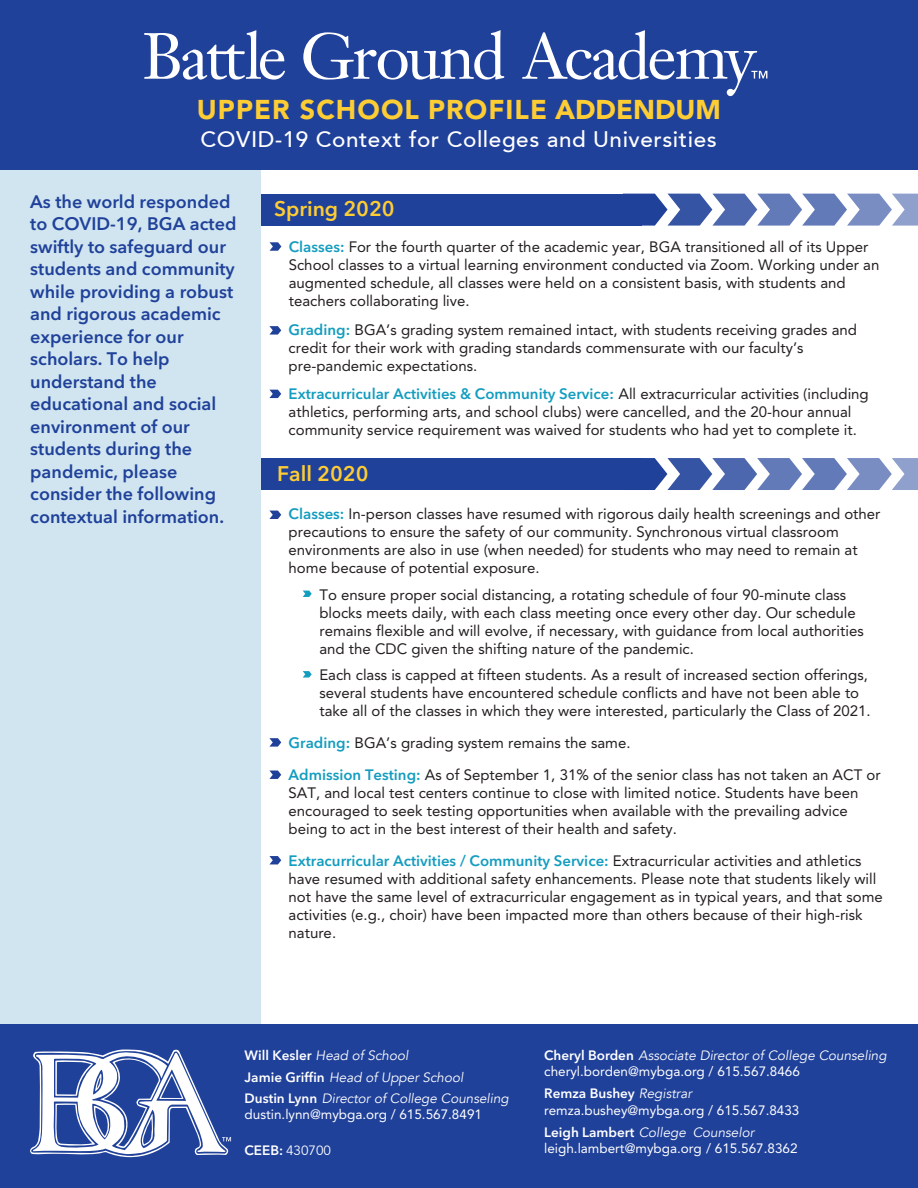
<style>
.page{position:relative;width:918px;height:1188px;background:#fff}
.page>*{position:absolute;margin:0;border:0;box-sizing:border-box;transform-origin:0 0}
.t1{font:900 27px "Avenir";letter-spacing:.04em;color:#fecd33}
.t2{font:500 22.5px "Avenir";letter-spacing:.025em;color:#fff}
.t3{font:600 21px "Avenir Next LT Pro";color:#fecd33}
.t4{font:600 18px/22.5px "Avenir Next LT Pro";color:#20419a}
.t5{font:15px/18px "Avenir";color:#231f20}
.t6{font:600 15px "Avenir Next LT Pro";color:#149dbf}
.t7{font:italic 13.5px/20.7px "Avenir";color:#fff}
.t8{font:13.5px/22.2px "Avenir";color:#fff}
.t9{font:600 13.5px "Avenir Next LT Pro";color:#fff}
.t10{font:13.5px "Avenir";color:#fff}
.s1{font-family:"Avenir Next LT Pro";font-weight:600;color:#149dbf}
.s2{font-family:"Avenir";font-weight:400;color:#231f20}
.s3{font-family:"Avenir Next LT Pro";font-weight:600;font-style:normal}
.s4{font-family:"Avenir Next LT Pro";font-weight:600}
.s5{font-style:normal}
.s6{font-family:"Avenir";font-weight:400;font-style:italic}
.s7{font-style:italic}
</style>
<div class="page">
<div style="left:0;top:143px;width:261px;height:902px;background:#d0e5ef"></div>
<div style="left:0;top:1025px;width:918px;height:163px;background:#20419a"></div>
<div style="left:0;top:0;width:918px;height:169px;background:#20419a"></div>
<svg style="left:144px;top:30px;width:141px;height:50px"></svg>
<svg style="left:303px;top:30px;width:201px;height:50px"></svg>
<svg style="left:522px;top:30px;width:245px;height:66px"></svg>
<svg style="left:30px;top:1050px;width:201px;height:107px"></svg>
<div style="left:261px;top:194px;width:381px;height:32px;background:#20419a"></div>
<svg style="left:642px;top:194px;width:276px;height:32px"></svg>
<div style="left:261px;top:458px;width:381px;height:32px;background:#20419a"></div>
<svg style="left:642px;top:458px;width:276px;height:32px"></svg>
<svg style="left:303px;top:591px;width:9px;height:6px"></svg>
<svg style="left:303px;top:671px;width:9px;height:7px"></svg>
<svg style="left:269px;top:511px;width:12px;height:8px"></svg>
<svg style="left:269px;top:390px;width:12px;height:8px"></svg>
<svg style="left:269px;top:326px;width:12px;height:9px"></svg>
<svg style="left:270px;top:242px;width:11px;height:9px"></svg>
<svg style="left:269px;top:738px;width:12px;height:9px"></svg>
<svg style="left:269px;top:771px;width:12px;height:8px"></svg>
<svg style="left:269px;top:856px;width:12px;height:8px"></svg>
<h1 class="t1" style="left:197px;top:93px;width:526px">UPPER SCHOOL PROFILE ADDENDUM</h1>
<h2 class="t2" style="left:201px;top:126px;width:518px">COVID-19 Context for Colleges and Universities</h2>
<p class="t4" style="left:30px;top:190px;width:208px">As the world responded to COVID-19, BGA acted swiftly to safeguard our students and community while providing a robust and rigorous academic experience for our scholars. To help understand the educational and social environment of our students during the pandemic, please consider the following contextual information.</p>
<h3 class="t3" style="left:274px;top:196px;width:122px">Spring 2020</h3>
<p class="t5" style="left:289px;top:238px;width:592px"><span class="s1">Classes:</span> For the fourth quarter of the academic year, BGA transitioned all of its Upper School classes to a virtual learning environment conducted via Zoom. Working under an augmented schedule, all classes were held on a consistent basis, with students and teachers collaborating live.</p>
<p class="t5" style="left:289px;top:320px;width:570px"><span class="s1">Grading:</span> BGA’s grading system remained intact, with students receiving grades and credit for their work with grading standards commensurate with our faculty’s pre-pandemic expectations.</p>
<p class="t6" style="left:289px;top:385px;width:582px">Extracurricular Activities &amp; Community Service: <span class="s2">All extracurricular activities (including</span></p>
<p class="t5" style="left:289px;top:403px;width:570px">athletics, performing arts, and school clubs) were cancelled, and the 20-hour annual community service requirement was waived for students who had yet to complete it.</p>
<h3 class="t3" style="left:277px;top:461px;width:93px">Fall 2020</h3>
<p class="t5" style="left:289px;top:505px;width:593px"><span class="s1">Classes:</span> In-person classes have resumed with rigorous daily health screenings and other precautions to ensure the safety of our community. Synchronous virtual classroom environments are also in use (when needed) for students who may need to remain at home because of potential exposure.</p>
<p class="t5" style="left:319px;top:585px;width:546px">To ensure proper social distancing, a rotating schedule of four 90-minute class blocks meets daily, with each class meeting once every other day. Our schedule remains flexible and will evolve, if necessary, with guidance from local authorities and the CDC given the shifting nature of the pandemic.</p>
<p class="t5" style="left:319px;top:666px;width:553px">Each class is capped at fifteen students. As a result of increased section offerings, several students have encountered schedule conflicts and have not been able to take all of the classes in which they were interested, particularly the Class of 2021.</p>
<p class="t5" style="left:289px;top:734px;width:343px"><span class="s1">Grading:</span> BGA’s grading system remains the same.</p>
<p class="t5" style="left:289px;top:766px;width:594px"><span class="s1">Admission Testing:</span> As of September 1, 31% of the senior class has not taken an ACT or SAT, and local test centers continue to close with limited notice. Students have been encouraged to seek testing opportunities when available with the prevailing advice being to act in the best interest of their health and safety.</p>
<p class="t6" style="left:289px;top:851px;width:575px">Extracurricular Activities / Community Service: <span class="s2">Extracurricular activities and athletics</span></p>
<p class="t5" style="left:289px;top:870px;width:596px">have resumed with additional safety enhancements. Please note that students likely will not have the same level of extracurricular engagement as in typical years, and that some activities (e.g., choir) have been impacted more than others because of their high-risk nature.</p>
<p class="t7" style="left:245px;top:1045px;width:165px"><span class="s3">Will Kesler</span> Head of School</p>
<p class="t7" style="left:245px;top:1067px;width:266px"><span class="s3">Jamie Griffin</span> Head of Upper School<br><span class="s3">Dustin Lynn</span> Director of College Counseling</p>
<p class="t8" style="left:245px;top:1103px;width:239px">dustin.lynn@mybga.org / 615.567.8491</p>
<p class="t10" style="left:245px;top:1142px;width:88px"><span class="s4">CEEB:</span> 430700</p>
<p class="t7" style="left:544px;top:1048px;width:344px;line-height:16.2px"><span class="s3">Cheryl Borden</span> Associate Director of College Counseling <span class="s5">cheryl.borden@mybga.org / 615.567.8466</span></p>
<p class="t9" style="left:544px;top:1086px;width:149px">Remza Bushey <span class="s6">Registrar</span></p>
<p class="t8" style="left:544px;top:1099px;width:257px">remza.bushey@mybga.org / 615.567.8433<br><span class="s4">Leigh Lambert</span> <span class="s7">College Counselor</span></p>
<p class="t8" style="left:544px;top:1137px;width:255px">leigh.lambert@mybga.org / 615.567.8362</p>
</div>
